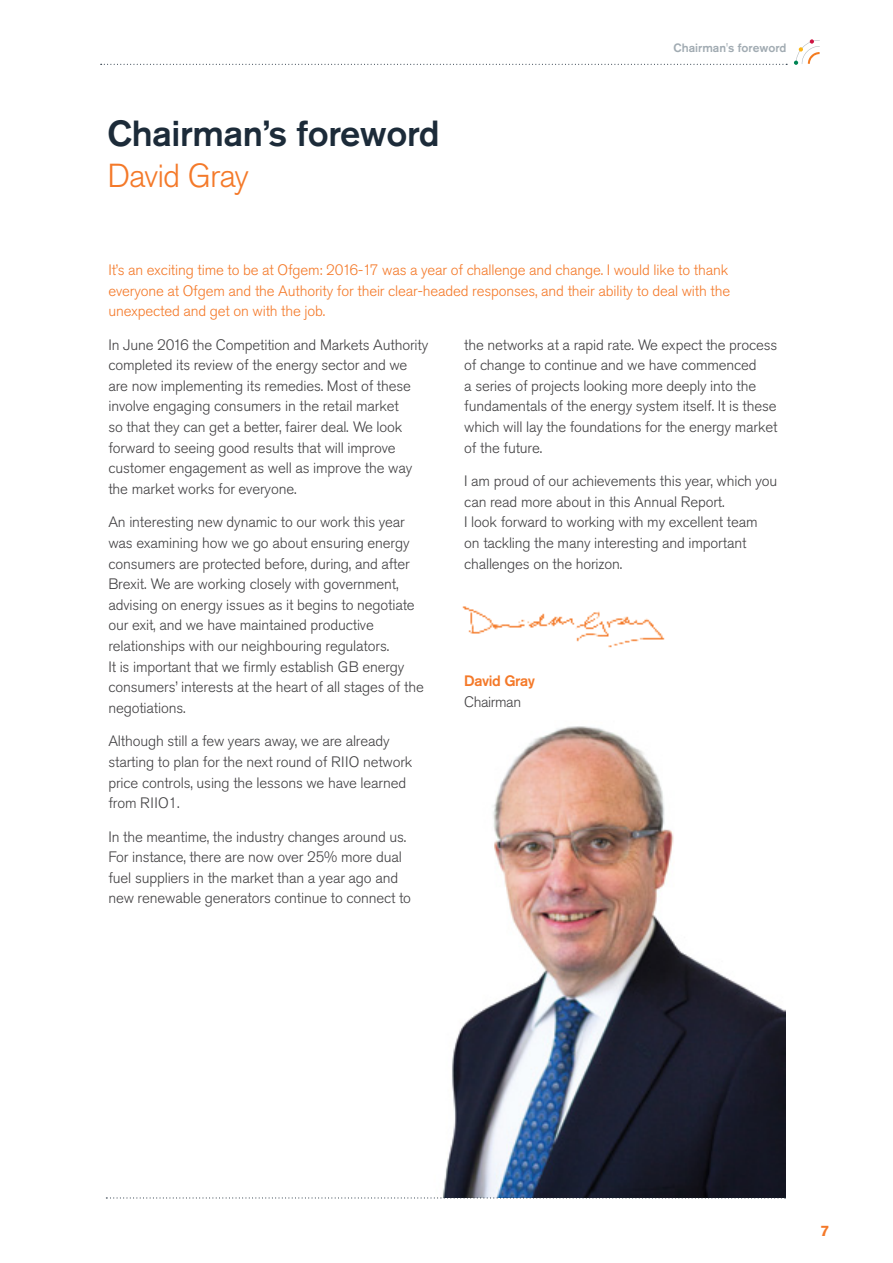
<style>
.page{position:relative;width:893px;height:1263px;background:#fff}
.page>*{position:absolute;margin:0;border:0;box-sizing:border-box;transform-origin:0 0}
.t1{font:500 36px "Akzidenz Grotesk Pro";letter-spacing:-.01em;color:#1c2b39}
.t2{font:300 33px "Akzidenz Grotesk Pro";letter-spacing:-.03em;color:#f47929}
.t3{font:300 15px/20.7px "Akzidenz Grotesk Pro";letter-spacing:-.01em;color:#414042}
.t4{font:300 15px/20.7px "Akzidenz Grotesk Pro";letter-spacing:-.01em;color:#f47929}
.t5{font:500 15px "Akzidenz Grotesk Pro";letter-spacing:-.03em;color:#f47929}
.t6{font:300 15px "Akzidenz Grotesk Pro";letter-spacing:-.03em;color:#414042}
.t7{font:700 15px "Akzidenz Grotesk Pro";color:#f47929}
.t8{font:500 12px "Akzidenz Grotesk Pro";color:#a1abb2}
</style>
<div class="page">
<img style="left:442px;top:726px;width:343px;height:471px">
<img style="left:462px;top:606px;width:203px;height:42px">
<svg style="left:106px;top:1197px;width:679px;height:1px"></svg>
<svg style="left:101px;top:64px;width:686px;height:1px"></svg>
<svg style="left:794px;top:39px;width:26px;height:26px"></svg>
<h1 class="t1" style="left:107px;top:110px;width:334px">Chairman’s foreword</h1>
<h2 class="t2" style="left:107px;top:154px;width:143px">David Gray</h2>
<p class="t8" style="left:673px;top:40px;width:114px">Chairman's foreword</p>
<p class="t4" style="left:108px;top:259px;width:623px">It’s an exciting time to be at Ofgem: 2016-17 was a year of challenge and change. I would like to thank everyone at Ofgem and the Authority for their clear-headed responses, and their ability to deal with the unexpected and get on with the job.</p>
<p class="t3" style="left:108px;top:334px;width:321px">In June 2016 the Competition and Markets Authority completed its review of the energy sector and we are now implementing its remedies. Most of these involve engaging consumers in the retail market<br>so that they can get a better, fairer deal. We look forward to seeing good results that will improve customer engagement as well as improve the way the market works for everyone.</p>
<p class="t3" style="left:108px;top:512px;width:317px">An interesting new dynamic to our work this year was examining how we go about ensuring energy consumers are protected before, during, and after Brexit. We are working closely with government, advising on energy issues as it begins to negotiate our exit, and we have maintained productive relationships with our neighbouring regulators.<br>It is important that we firmly establish GB energy consumers’ interests at the heart of all stages of the negotiations.</p>
<p class="t3" style="left:108px;top:731px;width:306px">Although still a few years away, we are already starting to plan for the next round of RIIO network price controls, using the lessons we have learned from RIIO1.</p>
<p class="t3" style="left:108px;top:826px;width:304px">In the meantime, the industry changes around us.<br>For instance, there are now over 25% more dual fuel suppliers in the market than a year ago and new renewable generators continue to connect to</p>
<p class="t3" style="left:464px;top:334px;width:315px">the networks at a rapid rate. We expect the process of change to continue and we have commenced<br>a series of projects looking more deeply into the fundamentals of the energy system itself. It is these which will lay the foundations for the energy market of the future.</p>
<p class="t3" style="left:464px;top:470px;width:315px">I am proud of our achievements this year, which you can read more about in this Annual Report.<br>I look forward to working with my excellent team<br>on tackling the many interesting and important challenges on the horizon.</p>
<p class="t5" style="left:464px;top:671px;width:72px">David Gray</p>
<p class="t6" style="left:464px;top:692px;width:58px">Chairman</p>
<p class="t7" style="left:821px;top:1221px;width:10px">7</p>
</div>
